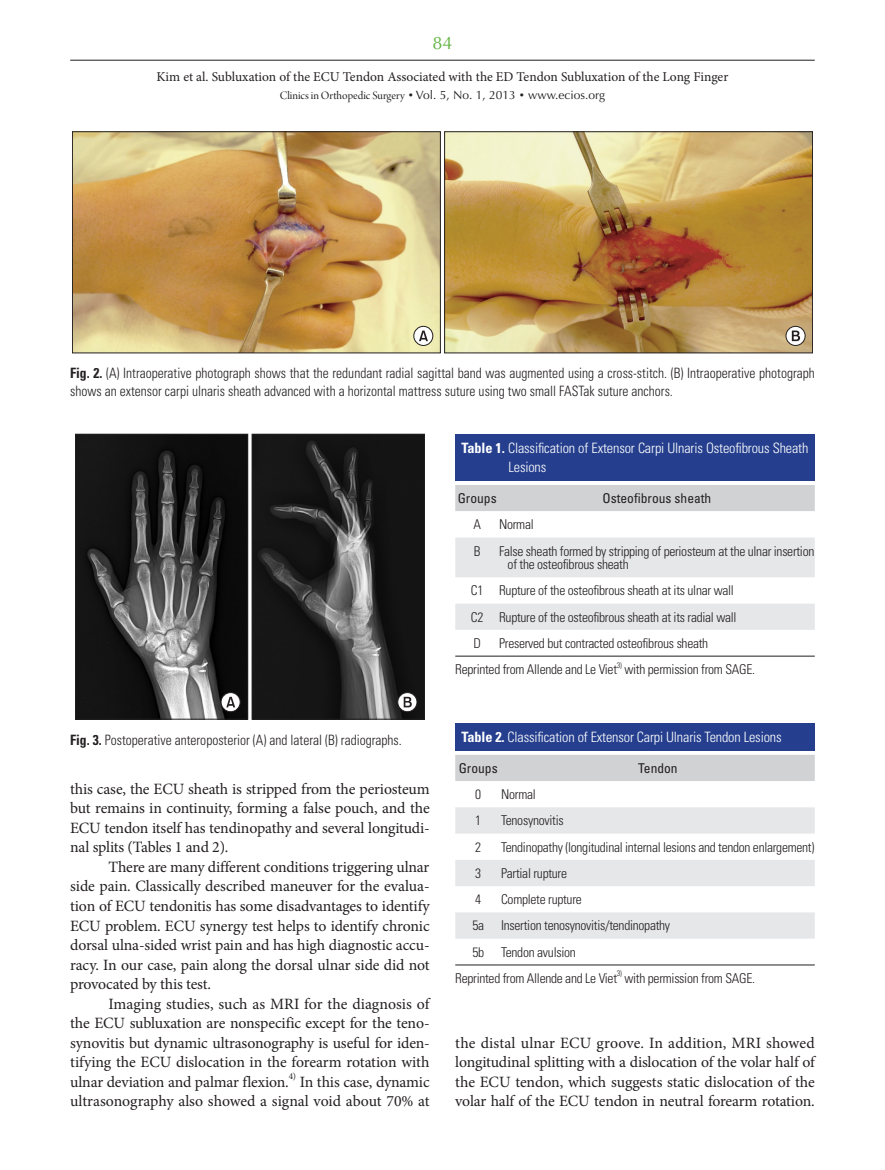
<style>
.page{position:relative;width:885px;height:1170px;background:#fff}
.page>*{position:absolute;margin:0;border:0;box-sizing:border-box;transform-origin:0 0}
.본문-페이지{font:18px "Optima LT Std";color:#63b445}
.본문{font:15.75px/19.5px "Minion Pro";letter-spacing:-.01em;color:#231f20;text-align:justify}
.본문-첫문단{font:15.75px/19.5px "Minion Pro";letter-spacing:-.015em;color:#231f20;text-align:justify}
.그림설명{font:300 condensed 14.25px/18px "Univers";color:#231f20;scale:.95 1}
.표_제목{font:300 condensed 14.25px/19.5px "Univers";letter-spacing:-.01em;color:#fff}
.표_본문{font:300 condensed 13.5px/13.5px "Univers";letter-spacing:-.02em;color:#231f20}
.t1{font:13.5px "Minion Pro";letter-spacing:-.005em;color:#231f20}
.표_1_Line{font:condensed 13.5px "Univers";color:#231f20}
.t2{font:12px "Optima LT Std";color:#231f20}
.본문-2{font:9.15px "Minion Pro";color:#231f20}
.표_본문-2{font:300 condensed 7.8px "Univers";color:#231f20}
.s1{font-family:"Arno Pro Display"}
.s2{font-size:9px}
.s3{font-weight:700}
</style>
<div class="page">
<hr style="left:70px;top:60px;width:744px;height:1px;background:#231f20">
<div style="left:455px;top:434px;width:359px;height:46px;background:#253f8e"></div>
<div style="left:455px;top:485px;width:359px;height:26px;background:#d1d2d4"></div>
<svg style="left:455px;top:629px;width:359px;height:1px"></svg>
<svg style="left:455px;top:537px;width:359px;height:92px"></svg>
<hr style="left:455px;top:655px;width:44px;height:1px;background:#231f20">
<hr style="left:499px;top:655px;width:315px;height:1px;background:#231f20">
<img style="left:72px;top:131px;width:740px;height:222px">
<svg style="left:414px;top:326px;width:19px;height:19px"></svg>
<div style="left:413px;top:326px;width:20px;height:20px;border:1px solid #231f20;border-radius:50%"></div>
<svg style="left:419px;top:330px;width:9px;height:11px"></svg>
<svg style="left:785px;top:326px;width:20px;height:19px"></svg>
<div style="left:785px;top:326px;width:20px;height:20px;border:1px solid #231f20;border-radius:50%"></div>
<svg style="left:791px;top:330px;width:9px;height:11px"></svg>
<svg style="left:75px;top:434px;width:349px;height:285px"></svg>
<svg style="left:221px;top:692px;width:19px;height:19px"></svg>
<div style="left:221px;top:692px;width:19px;height:20px;border:1px solid #231f20;border-radius:50%"></div>
<svg style="left:226px;top:696px;width:9px;height:11px"></svg>
<svg style="left:397px;top:692px;width:20px;height:19px"></svg>
<div style="left:397px;top:692px;width:20px;height:20px;border:1px solid #231f20;border-radius:50%"></div>
<svg style="left:403px;top:696px;width:9px;height:11px"></svg>
<div style="left:455px;top:723px;width:359px;height:27px;background:#253f8e"></div>
<div style="left:455px;top:755px;width:359px;height:26px;background:#d1d2d4"></div>
<svg style="left:455px;top:938px;width:359px;height:1px"></svg>
<svg style="left:455px;top:807px;width:359px;height:131px;fill:#e6e7e9"></svg>
<hr style="left:455px;top:964px;width:46px;height:1px;background:#231f20">
<hr style="left:501px;top:964px;width:313px;height:1px;background:#231f20">
<p class="본문-페이지" style="left:432px;top:32px;width:22px">84</p>
<p class="t1" style="left:157px;top:68px;width:573px">Kim et al. Subluxation of the ECU Tendon Associated with the ED Tendon Subluxation of the Long Finger</p>
<p class="t2" style="left:280px;top:88px;width:327px"><span class="s1">Clinics in Orthopedic Surgery</span> <span class="s2">•</span> Vol. 5, No. 1, 2013 <span class="s2">•</span> www.ecios.org</p>
<p class="그림설명" style="left:70px;top:364px;width:785px"><span class="s3">Fig. 2.</span> (A) Intraoperative photograph shows that the redundant radial sagittal band was augmented using a cross-stitch. (B) Intraoperative photograph shows an extensor carpi ulnaris sheath advanced with a horizontal mattress suture using two small FASTak suture anchors.</p>
<p class="표_제목" style="left:508px;top:438px;width:301px;text-indent:-47px"><span class="s3">Table 1.</span> Classification of Extensor Carpi Ulnaris Osteofibrous Sheath<br>Lesions</p>
<p class="표_1_Line" style="left:457px;top:489px;width:40px">Groups</p>
<p class="표_1_Line" style="left:602px;top:489px;width:110px">Osteofibrous sheath</p>
<p class="표_본문" style="left:473px;top:517px;width:9px">A</p>
<p class="표_본문" style="left:499px;top:517px;width:36px">Normal</p>
<p class="표_본문" style="left:474px;top:544px;width:8px">B</p>
<p class="표_본문" style="left:507px;top:544px;width:308px;text-indent:-9px">False sheath formed by stripping of periosteum at the ulnar insertion of the osteofibrous sheath</p>
<p class="표_본문" style="left:471px;top:583px;width:14px">C1</p>
<p class="표_본문" style="left:499px;top:583px;width:236px">Rupture of the osteofibrous sheath at its ulnar wall</p>
<p class="표_본문" style="left:471px;top:610px;width:14px">C2</p>
<p class="표_본문" style="left:499px;top:610px;width:239px">Rupture of the osteofibrous sheath at its radial wall</p>
<p class="표_본문" style="left:473px;top:636px;width:9px">D</p>
<p class="표_본문" style="left:499px;top:636px;width:211px">Preserved but contracted osteofibrous sheath</p>
<p class="표_본문" style="left:455px;top:662px;width:163px">Reprinted from Allende and Le Viet</p>
<p class="표_본문-2" style="left:616px;top:660px;width:7px">3)</p>
<p class="표_본문" style="left:624px;top:662px;width:132px">with permission from SAGE.</p>
<p class="그림설명" style="left:70px;top:730px;width:350px"><span class="s3">Fig. 3.</span> Postoperative anteroposterior (A) and lateral (B) radiographs.</p>
<p class="표_제목" style="left:461px;top:727px;width:321px"><span class="s3">Table 2.</span> Classification of Extensor Carpi Ulnaris Tendon Lesions</p>
<p class="표_1_Line" style="left:458px;top:759px;width:40px">Groups</p>
<p class="표_1_Line" style="left:638px;top:759px;width:41px">Tendon</p>
<p class="표_본문" style="left:475px;top:787px;width:7px">0</p>
<p class="표_본문" style="left:501px;top:787px;width:36px">Normal</p>
<p class="표_본문" style="left:475px;top:813px;width:7px">1</p>
<p class="표_본문" style="left:501px;top:813px;width:64px">Tenosynovitis</p>
<p class="표_본문" style="left:475px;top:840px;width:7px">2</p>
<p class="표_본문" style="left:501px;top:840px;width:315px">Tendinopathy (longitudinal internal lesions and tendon enlargement)</p>
<p class="표_본문" style="left:475px;top:866px;width:7px">3</p>
<p class="표_본문" style="left:501px;top:866px;width:67px">Partial rupture</p>
<p class="표_본문" style="left:475px;top:892px;width:7px">4</p>
<p class="표_본문" style="left:501px;top:892px;width:82px">Complete rupture</p>
<p class="표_본문" style="left:472px;top:918px;width:13px">5a</p>
<p class="표_본문" style="left:501px;top:918px;width:170px">Insertion tenosynovitis/tendinopathy</p>
<p class="표_본문" style="left:472px;top:945px;width:13px">5b</p>
<p class="표_본문" style="left:501px;top:945px;width:76px">Tendon avulsion</p>
<p class="표_본문" style="left:455px;top:971px;width:163px">Reprinted from Allende and Le Viet</p>
<p class="표_본문-2" style="left:616px;top:968px;width:7px">3)</p>
<p class="표_본문" style="left:624px;top:971px;width:132px">with permission from SAGE.</p>
<p class="본문-첫문단" style="left:70px;top:779px;width:361px">this case, the ECU sheath is stripped from the periosteum but remains in continuity, forming a false pouch, and the ECU tendon itself has tendinopathy and several longitudi&shy;nal splits (Tables 1 and 2).</p>
<p class="본문" style="left:70px;top:857px;width:361px;text-indent:38px">There are many different conditions triggering ulnar side pain. Classically described maneuver for the evalua&shy;tion of ECU tendonitis has some disadvantages to identify ECU problem. ECU synergy test helps to identify chronic dorsal ulna-sided wrist pain and has high diagnostic accu&shy;racy. In our case, pain along the dorsal ulnar side did not provocated by this test.</p>
<p class="본문" style="left:70px;top:993px;width:361px;text-indent:38px">Imaging studies, such as MRI for the diagnosis of the ECU subluxation are nonspecific except for the teno&shy;synovitis but dynamic ultrasonography is useful for iden&shy;tifying the ECU dislocation in the forearm rotation with ulnar deviation and palmar flexion.</p>
<p class="본문" style="left:455px;top:1032px;width:361px">the distal ulnar ECU groove. In addition, MRI showed longitudinal splitting with a dislocation of the volar half of the ECU tendon, which suggests static dislocation of the volar half of the ECU tendon in neutral forearm rotation.</p>
<p class="본문-2" style="left:288px;top:1070px;width:9px">4)</p>
<p class="본문" style="left:70px;top:1071px;width:361px;text-align:right">In this case, dynamic<br>ultrasonography also showed a signal void about 70% at</p>
</div>
